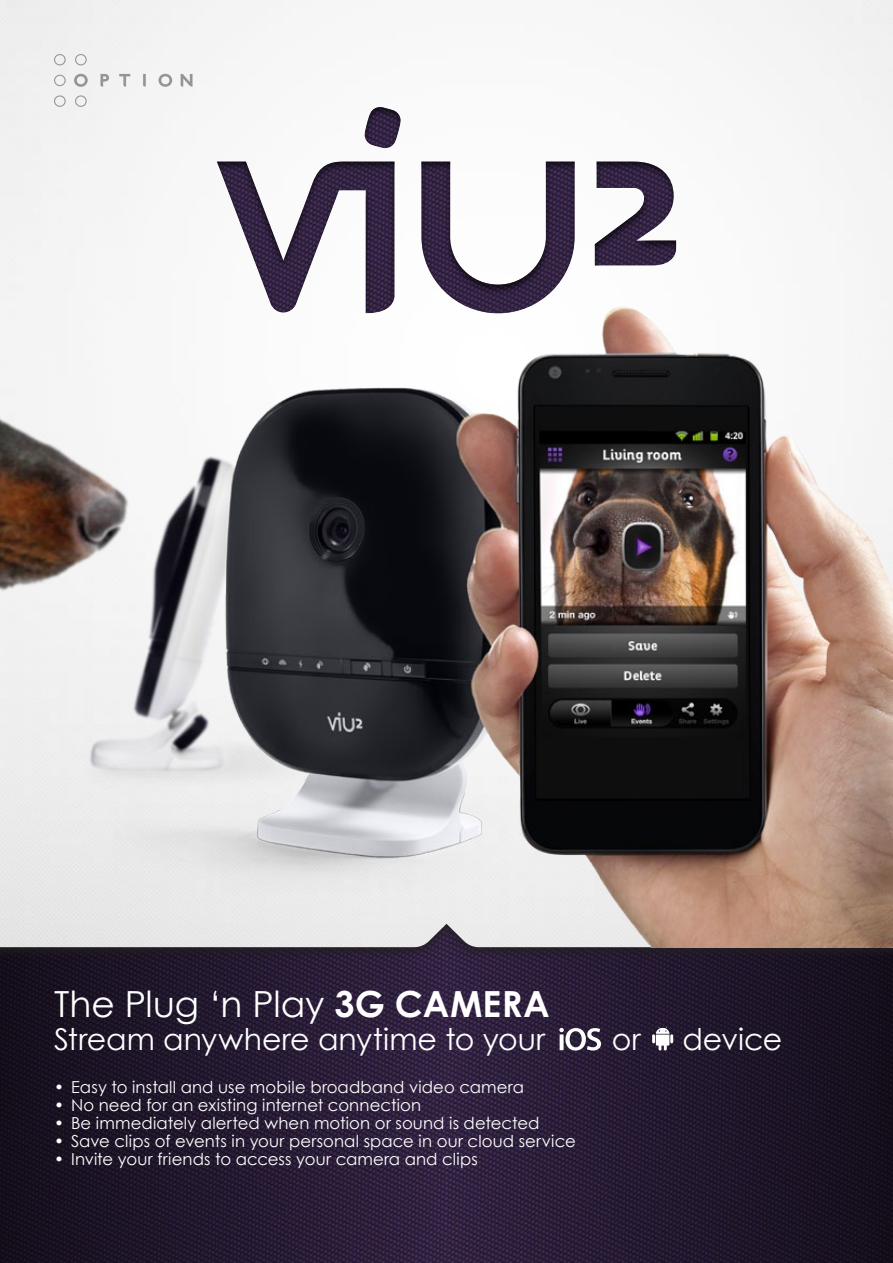
<style>
.page{position:relative;width:893px;height:1263px;background:#fff}
.page>*{position:absolute;margin:0;border:0;box-sizing:border-box;transform-origin:0 0}
.t1{font:36px "Century Gothic";color:#fff}
.t2{font:30px "Century Gothic";color:#fff}
.t3{font:16.5px "Century Gothic";letter-spacing:.005em;color:#fff}
.s1{font-weight:700}
</style>
<div class="page">
<svg style="left:0;top:960px;width:893px;height:303px;background:#23182f"></svg>
<img style="left:0;top:306px;width:893px;height:641px">
<div style="left:215px;top:106px;width:462px;height:210px;background:#231f20;opacity:.75"></div>
<svg style="left:75px;top:54px;width:12px;height:11px"></svg>
<svg style="left:75px;top:95px;width:12px;height:12px"></svg>
<svg style="left:54px;top:54px;width:12px;height:11px"></svg>
<svg style="left:54px;top:75px;width:12px;height:11px"></svg>
<svg style="left:54px;top:95px;width:12px;height:12px"></svg>
<svg style="left:74px;top:74px;width:14px;height:13px"></svg>
<svg style="left:159px;top:74px;width:13px;height:13px"></svg>
<svg style="left:100px;top:74px;width:9px;height:13px"></svg>
<svg style="left:119px;top:74px;width:11px;height:13px"></svg>
<svg style="left:143px;top:74px;width:3px;height:13px"></svg>
<svg style="left:181px;top:74px;width:12px;height:13px"></svg>
<svg style="left:559px;top:1028px;width:42px;height:22px"></svg>
<svg style="left:652px;top:1026px;width:21px;height:24px"></svg>
<h1 class="t1" style="left:54px;top:982px;width:497px">The Plug ‘n Play <span class="s1">3G CAMERA</span></h1>
<h2 class="t2" style="left:54px;top:1021px;width:493px">Stream anywhere anytime to your</h2>
<h2 class="t2" style="left:612px;top:1021px;width:31px">or</h2>
<h2 class="t2" style="left:682px;top:1021px;width:101px">device</h2>
<p class="t3" style="left:54px;top:1076px;width:471px">• Easy to install and use mobile broadband video camera</p>
<p class="t3" style="left:54px;top:1095px;width:369px">• No need for an existing internet connection</p>
<p class="t3" style="left:54px;top:1113px;width:487px">• Be immediately alerted when motion or sound is detected</p>
<p class="t3" style="left:54px;top:1131px;width:523px">• Save clips of events in your personal space in our cloud service</p>
<p class="t3" style="left:54px;top:1149px;width:425px">• Invite your friends to access your camera and clips</p>
</div>
